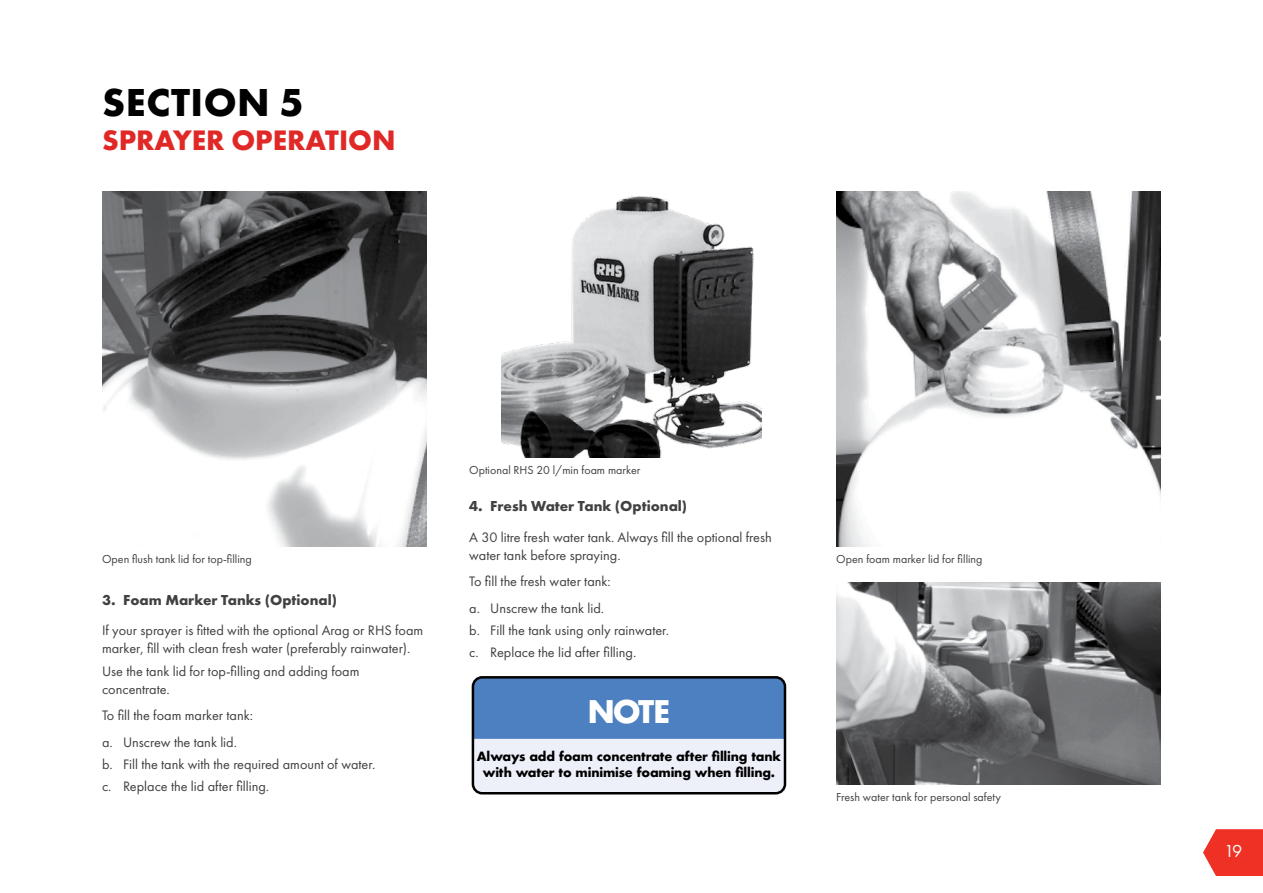
<style>
.page{position:relative;width:1263px;height:893px;background:#fff}
.page>*{position:absolute;margin:0;border:0;box-sizing:border-box;transform-origin:0 0}
.t1{font:700 40.5px "Futura PT";letter-spacing:.015em;color:#000}
.t2{font:700 30.3px "Futura";color:#fff}
.t3{font:700 29.25px "Futura PT";color:#e02926}
.t4{font:18px "Futura PT";color:#fff}
.t5{font:700 15px "Futura PT";color:#414042}
.t6{font:14.25px/18px "Futura PT";color:#414042}
.t7{font:700 12.45px/16.2px "Futura";letter-spacing:-.015em;color:#000;text-align:center}
.t8{font:12px "Futura PT";color:#414042}
</style>
<div class="page">
<svg style="left:1203px;top:829px;width:60px;height:47px;background:#ef483c"></svg>
<img style="left:102px;top:191px;width:325px;height:355px">
<img style="left:501px;top:196px;width:261px;height:261px">
<img style="left:836px;top:191px;width:325px;height:355px">
<img style="left:836px;top:583px;width:325px;height:202px">
<div style="left:473px;top:677px;width:312px;height:116px;background:#eef0f9;border-radius:9px"></div>
<div style="left:475px;top:679px;width:308px;height:60px;background:#4d80c1"></div>
<div style="left:472px;top:676px;width:314px;height:118px;border:2px solid #000;border-radius:9px"></div>
<h1 class="t1" style="left:102px;top:76px;width:203px">SECTION 5</h1>
<h3 class="t3" style="left:102px;top:121px;width:295px">SPRAYER OPERATION</h3>
<p class="t8" style="left:102px;top:552px;width:151px">Open flush tank lid for top-filling</p>
<p class="t5" style="left:102px;top:590px;width:236px">3. Foam Marker Tanks (Optional)</p>
<p class="t6" style="left:102px;top:622px;width:323px">If your sprayer is fitted with the optional Arag or RHS foam marker, fill with clean fresh water (preferably rainwater).</p>
<p class="t6" style="left:102px;top:662px;width:259px">Use the tank lid for top-filling and adding foam concentrate.</p>
<p class="t6" style="left:102px;top:702px;width:152px;line-height:26.5px">To fill the foam marker tank: a. Unscrew the tank lid.</p>
<p class="t6" style="left:102px;top:753px;width:275px;line-height:22.2px">b. Fill the tank with the required amount of water. c. Replace the lid after filling.</p>
<p class="t8" style="left:469px;top:463px;width:173px">Optional RHS 20 l/min foam marker</p>
<p class="t5" style="left:469px;top:496px;width:220px">4. Fresh Water Tank (Optional)</p>
<p class="t6" style="left:469px;top:528px;width:304px">A 30 litre fresh water tank. Always fill the optional fresh water tank before spraying.</p>
<p class="t6" style="left:469px;top:568px;width:143px;line-height:26.5px">To fill the fresh water tank: a. Unscrew the tank lid.</p>
<p class="t6" style="left:469px;top:619px;width:201px;line-height:22.2px">b. Fill the tank using only rainwater. c. Replace the lid after filling.</p>
<h2 class="t2" style="left:587px;top:690px;width:85px">NOTE</h2>
<p class="t7" style="left:477px;top:748px;width:306px">Always add foam concentrate after filling tank with water to minimise foaming when filling.</p>
<p class="t8" style="left:836px;top:552px;width:148px">Open foam marker lid for filling</p>
<p class="t8" style="left:836px;top:790px;width:166px">Fresh water tank for personal safety</p>
<p class="t4" style="left:1224px;top:841px;width:20px">19</p>
</div>
